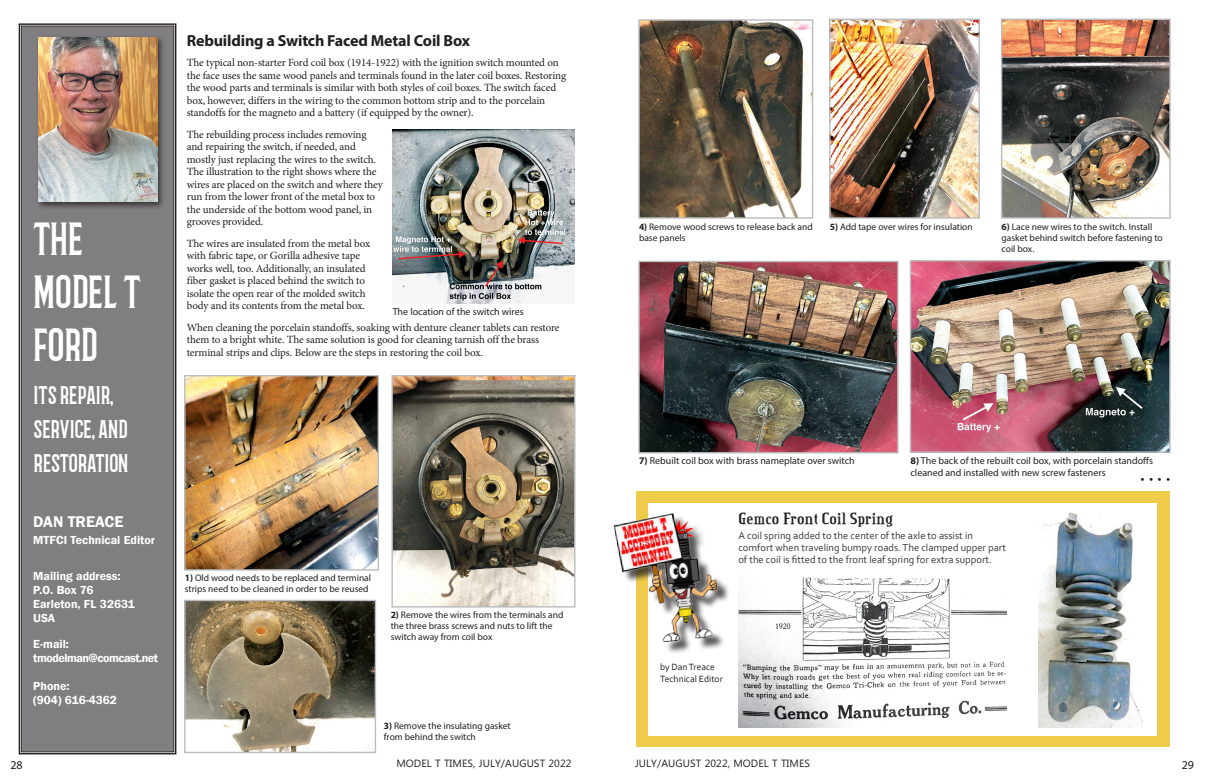
<style>
.page{position:relative;width:1206px;height:783px;background:#fff}
.page>*{position:absolute;margin:0;border:0;box-sizing:border-box;transform-origin:0 0}
.t1{font:40px "Barbaro";letter-spacing:-.005em;color:#fff}
.t2{font:22px/34px "Barbaro";color:#fff}
.t3{font:700 17px "Credit Valley";color:#231f20}
.t4{font:700 16px "Myriad Pro";letter-spacing:-.01em;color:#231f20}
.t5{font:600 16px "Franklin Gothic";color:#fff}
.t6{font:600 12px/14px "Franklin Gothic";color:#fff}
.t7{font:600 12px "Franklin Gothic";letter-spacing:-.04em;color:#fff}
.t8{font:12px "Myriad Pro";color:#231f20}
.t9{font:11px/12.5px "Minion Pro";letter-spacing:-.01em;color:#231f20}
.t10{font:10.5px/12px "Corbel";color:#231f20}
.t11{font:10.5px "Microsoft Phags Pa";letter-spacing:.01em;color:#231f20}
.Cranberry_tour_pic_c{font:10px/12px "Myriad Pro";color:#231f20}
.t12{font:10px "Arial Rounded MT Bold";color:#231f20}
.Cranberry_tour_pic_c-2{font:9.5px/11px "Myriad Pro";color:#231f20}
.t13{font:9.5px "Corbel";color:#231f20}
.s1{font-weight:700}
</style>
<div class="page">
<div style="left:18px;top:23px;width:159px;height:732px;background:#817e81"></div>
<div style="left:21px;top:26px;width:153px;height:726px;border:1px solid #231f20"></div>
<div style="left:36px;top:35px;width:130px;height:175px;background:#231f20;opacity:.75"></div>
<img style="left:38px;top:37px;width:119px;height:164px">
<img style="left:186px;top:377px;width:191px;height:192px">
<div style="left:184px;top:375px;width:195px;height:196px;border:1px solid #bcbdc0"></div>
<img style="left:393px;top:377px;width:181px;height:229px">
<div style="left:391px;top:375px;width:185px;height:233px;border:1px solid #bcbdc0"></div>
<img style="left:186px;top:602px;width:188px;height:149px">
<div style="left:184px;top:600px;width:192px;height:153px;border:1px solid #bcbdc0"></div>
<img style="left:640px;top:21px;width:171px;height:196px">
<div style="left:638px;top:19px;width:175px;height:200px;border:1px solid #bcbdc0"></div>
<img style="left:393px;top:130px;width:181px;height:174px">
<img style="left:831px;top:21px;width:147px;height:196px">
<div style="left:829px;top:19px;width:151px;height:200px;border:1px solid #bcbdc0"></div>
<img style="left:1003px;top:21px;width:166px;height:196px">
<div style="left:1001px;top:19px;width:170px;height:200px;border:1px solid #bcbdc0"></div>
<img style="left:640px;top:263px;width:257px;height:189px">
<div style="left:638px;top:261px;width:261px;height:193px;border:1px solid #bcbdc0"></div>
<img style="left:912px;top:262px;width:257px;height:189px">
<div style="left:910px;top:260px;width:261px;height:193px;border:1px solid #bcbdc0"></div>
<div style="left:636px;top:492px;width:533px;height:255px;background:#eecb4a"></div>
<div style="left:648px;top:503px;width:509px;height:233px;background:#fff"></div>
<div style="left:616px;top:515px;width:114px;height:140px;background:#231f20;opacity:.75"></div>
<img style="left:613px;top:513px;width:112px;height:134px">
<img style="left:1039px;top:512px;width:104px;height:215px">
<img style="left:738px;top:577px;width:268px;height:150px">
<p class="t1" style="left:34px;top:214px;width:51px">THE</p>
<p class="t1" style="left:34px;top:267px;width:109px">MODEL T</p>
<p class="t1" style="left:34px;top:320px;width:66px">FORD</p>
<p class="t2" style="left:34px;top:377px;width:96px">ITS REPAIR,<br>SERVICE, AND<br>RESTORATION</p>
<p class="t5" style="left:33px;top:512px;width:92px">DAN TREACE</p>
<p class="t6" style="left:33px;top:533px;width:123px">MTFCI Technical Editor</p>
<p class="t6" style="left:33px;top:569px;width:89px">Mailing address:</p>
<p class="t6" style="left:33px;top:583px;width:62px">P.O. Box 76</p>
<p class="t6" style="left:33px;top:597px;width:103px">Earleton, FL 32631<br>USA</p>
<p class="t6" style="left:33px;top:637px;width:37px">E-mail:</p>
<p class="t7" style="left:33px;top:651px;width:126px">tmodelman@comcast.net</p>
<p class="t6" style="left:33px;top:679px;width:38px">Phone:</p>
<p class="t6" style="left:33px;top:693px;width:85px">(904) 616-4362</p>
<p class="t4" style="left:187px;top:30px;width:285px">Rebuilding a Switch Faced Metal Coil Box</p>
<p class="t9" style="left:187px;top:57px;width:381px">The typical non-starter Ford coil box (1914-1922) with the ignition switch mounted on the face uses the same wood panels and terminals found in the later coil boxes. Restoring the wood parts and terminals is similar with both styles of coil boxes. The switch faced box, however, differs in the wiring to the common bottom strip and to the porcelain standoffs for the magneto and a battery (if equipped by the owner).</p>
<p class="t9" style="left:187px;top:128px;width:198px">The rebuilding process includes removing and repairing the switch, if needed, and mostly just replacing the wires to the switch.<br>The illustration to the right shows where the wires are placed on the switch and where they run from the lower front of the metal box to the underside of the bottom wood panel, in grooves provided.</p>
<p class="t9" style="left:187px;top:237px;width:185px">The wires are insulated from the metal box with fabric tape, or Gorilla adhesive tape works well, too. Additionally, an insulated fiber gasket is placed behind the switch to isolate the open rear of the molded switch body and its contents from the metal box.</p>
<p class="t9" style="left:187px;top:321px;width:374px">When cleaning the porcelain standoffs, soaking with denture cleaner tablets can restore them to a bright white. The same solution is good for cleaning tarnish off the brass terminal strips and clips. Below are the steps in restoring the coil box.</p>
<p class="Cranberry_tour_pic_c" style="left:393px;top:305px;width:132px">The location of the switch wires</p>
<p class="Cranberry_tour_pic_c-2" style="left:185px;top:572px;width:188px"><span class="s1">1)</span> Old wood needs to be replaced and terminal strips need to be cleaned in order to be reused</p>
<p class="Cranberry_tour_pic_c-2" style="left:391px;top:609px;width:174px"><span class="s1">2)</span> Remove the wires from the terminals and the three brass screws and nuts to lift the switch away from coil box</p>
<p class="Cranberry_tour_pic_c-2" style="left:384px;top:720px;width:128px;line-height:11.4px"><span class="s1">3)</span> Remove the insulating gasket from behind the switch</p>
<p class="Cranberry_tour_pic_c-2" style="left:639px;top:221px;width:175px"><span class="s1">4)</span> Remove wood screws to release back and base panels</p>
<p class="Cranberry_tour_pic_c-2" style="left:830px;top:221px;width:144px"><span class="s1">5)</span> Add tape over wires for insulation</p>
<p class="Cranberry_tour_pic_c-2" style="left:1002px;top:221px;width:163px"><span class="s1">6)</span> Lace new wires to the switch. Install gasket behind switch before fastening to coil box.</p>
<p class="Cranberry_tour_pic_c" style="left:639px;top:455px;width:217px"><span class="s1">7)</span> Rebuilt coil box with brass nameplate over switch</p>
<p class="Cranberry_tour_pic_c" style="left:910px;top:455px;width:244px"><span class="s1">8)</span> The back of the rebuilt coil box, with porcelain standoffs cleaned and installed with new screw fasteners</p>
<p class="t12" style="left:1141px;top:473px;width:31px">• • • •</p>
<p class="t3" style="left:738px;top:510px;width:156px">Gemco Front Coil Spring</p>
<p class="t10" style="left:738px;top:529px;width:269px">A coil spring added to the center of the axle to assist in comfort when traveling bumpy roads. The clamped upper part of the coil is fitted to the front leaf spring for extra support.</p>
<p class="t13" style="left:660px;top:661px;width:56px">by Dan Treace</p>
<p class="t13" style="left:660px;top:673px;width:64px">Technical Editor</p>
<p class="t8" style="left:10px;top:758px;width:14px">28</p>
<p class="t11" style="left:396px;top:756px;width:177px">MODEL T TIMES, JULY/AUGUST 2022</p>
<p class="t11" style="left:635px;top:756px;width:177px">JULY/AUGUST 2022, MODEL T TIMES</p>
<p class="t8" style="left:1182px;top:758px;width:14px">29</p>
</div>
